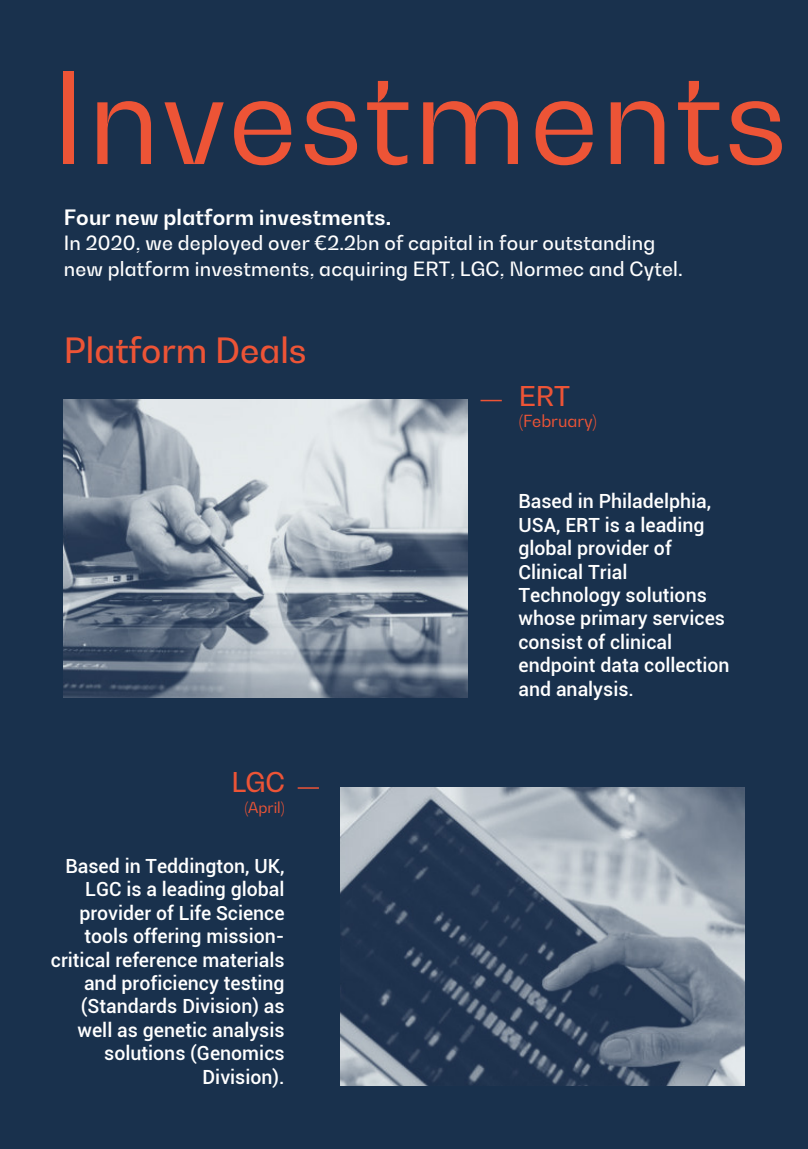
<style>
.page{position:relative;width:808px;height:1149px;background:#fff}
.page>*{position:absolute;margin:0;border:0;box-sizing:border-box;transform-origin:0 0}
.t1{font:124.5px "Bw Gradual DEMO";letter-spacing:.02em;color:#ed5436}
.t2{font:500 34.5px "Bw Gradual DEMO";color:#ed5436}
.t3{font:500 27px "Bw Gradual DEMO";letter-spacing:-.005em;color:#ed5436}
.t4{font:700 21px "Bw Gradual DEMO";letter-spacing:.01em;color:#fff}
.t5{font:500 19.5px/23.4px "Roboto";color:#fff}
.t6{font:500 19.5px/26px "Bw Gradual DEMO";letter-spacing:.01em;color:#fff}
.t7{font:16.5px "Bw Gradual DEMO";color:#ed5436}
.t8{font:15px "Bw Gradual DEMO";color:#ed5436}
.s1{font-weight:400}
</style>
<div class="page">
<div style="left:0;top:0;width:808px;height:1148px;background:#19314d"></div>
<img style="left:64px;top:399px;width:404px;height:298px">
<hr style="left:480px;top:399px;width:22px;height:2px;background:#ed5436">
<img style="left:340px;top:787px;width:404px;height:297px">
<svg style="left:298px;top:787px;width:21px;height:1px"></svg>
<p class="t1" style="left:51px;top:37px;width:738px">Investments</p>
<p class="t4" style="left:64px;top:203px;width:329px">Four new platform investments.</p>
<p class="t6" style="left:64px;top:229px;width:621px">In 2020, we deployed over €2.2<span class="s1">b</span>n of capital in four outstanding new platform investments, acquiring ERT, LGC, Normec and Cytel.</p>
<p class="t2" style="left:64px;top:327px;width:244px">Platform Deals</p>
<p class="t3" style="left:231px;top:764px;width:55px">LGC</p>
<p class="t8" style="left:244px;top:797px;width:42px">(April)</p>
<p class="t5" style="left:51px;top:853px;width:235px;text-align:right">Based in Teddington, UK,<br>LGC is a leading global provider of Life Science tools offering mission&shy;critical reference materials and proficiency testing (Standards Division) as well as genetic analysis solutions (Genomics<br>Division).</p>
<p class="t3" style="left:519px;top:378px;width:53px">ERT</p>
<p class="t7" style="left:519px;top:410px;width:80px">(February)</p>
<p class="t5" style="left:518px;top:488px;width:213px">Based in Philadelphia,<br>USA, ERT is a leading global provider of<br>Clinical Trial<br>Technology solutions whose primary services consist of clinical endpoint data collection and analysis.</p>
</div>
